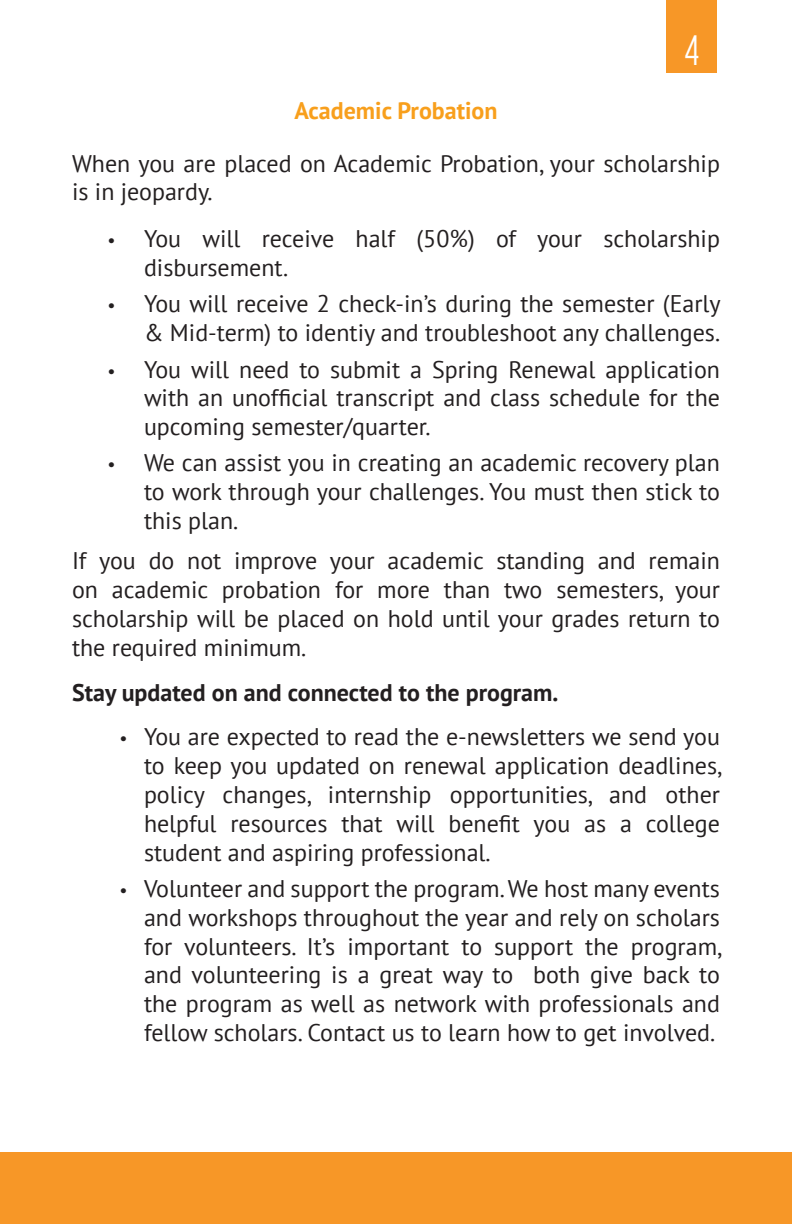
<style>
.page{position:relative;width:792px;height:1224px;background:#fff}
.page>*{position:absolute;margin:0;border:0;box-sizing:border-box;transform-origin:0 0}
.t1{font:44px "Dense";color:#fff}
.Body_Text{font:24px/28.8px "PT Sans";color:#231f20;text-align:justify}
.Body_Text-2{font:700 24px "PT Sans";color:#231f20}
.Section_Header{font:700 24px "PT Sans";color:#f89f1c}
.s1{font-family:"Myriad Pro"}
</style>
<div class="page">
<div style="left:667px;top:0;width:50px;height:73px;background:#f79727"></div>
<div style="left:0;top:1152px;width:792px;height:72px;background:#f79727"></div>
<p class="t1" style="left:684px;top:29px;width:17px">4</p>
<p class="Section_Header" style="left:294px;top:94px;width:205px">Academic Probation</p>
<p class="Body_Text" style="left:72px;top:148px;width:649px">When you are placed on Academic Probation, your scholarship is in jeopardy.</p>
<p class="Body_Text" style="left:144px;top:224px;width:578px;text-indent:-36px"><span class="s1">•</span> You will receive half (50%) of your scholarship disbursement.</p>
<p class="Body_Text" style="left:108px;top:289px;width:614px;text-align:right"><span class="s1">•</span> You will receive 2 check-in’s during the semester (Early &amp; Mid-term) to identiy and troubleshoot any challenges.</p>
<p class="Body_Text" style="left:144px;top:354px;width:578px;text-indent:-36px"><span class="s1">•</span> You will need to submit a Spring Renewal application with an unofficial transcript and class schedule for the upcoming semester/quarter.</p>
<p class="Body_Text" style="left:144px;top:448px;width:577px;text-indent:-36px"><span class="s1">•</span> We can assist you in creating an academic recovery plan to work through your challenges. You must then stick to this plan.</p>
<p class="Body_Text" style="left:72px;top:546px;width:650px">If you do not improve your academic standing and remain on academic probation for more than two semesters, your scholarship will be placed on hold until your grades return to the required minimum.</p>
<p class="Body_Text-2" style="left:72px;top:676px;width:488px">Stay updated on and connected to the program.</p>
<p class="Body_Text" style="left:144px;top:722px;width:579px;text-indent:-24px"><span class="s1">•</span> You are expected to read the e-newsletters we send you to keep you updated on renewal application deadlines, policy changes, internship opportunities, and other helpful resources that will benefit you as a college student and aspiring professional.</p>
<p class="Body_Text" style="left:144px;top:874px;width:579px;text-indent:-24px"><span class="s1">•</span> Volunteer and support the program. We host many events and workshops throughout the year and rely on scholars for volunteers. It’s important to support the program, and volunteering is a great way to both give back to the program as well as network with professionals and fellow scholars. Contact us to learn how to get involved.</p>
</div>
